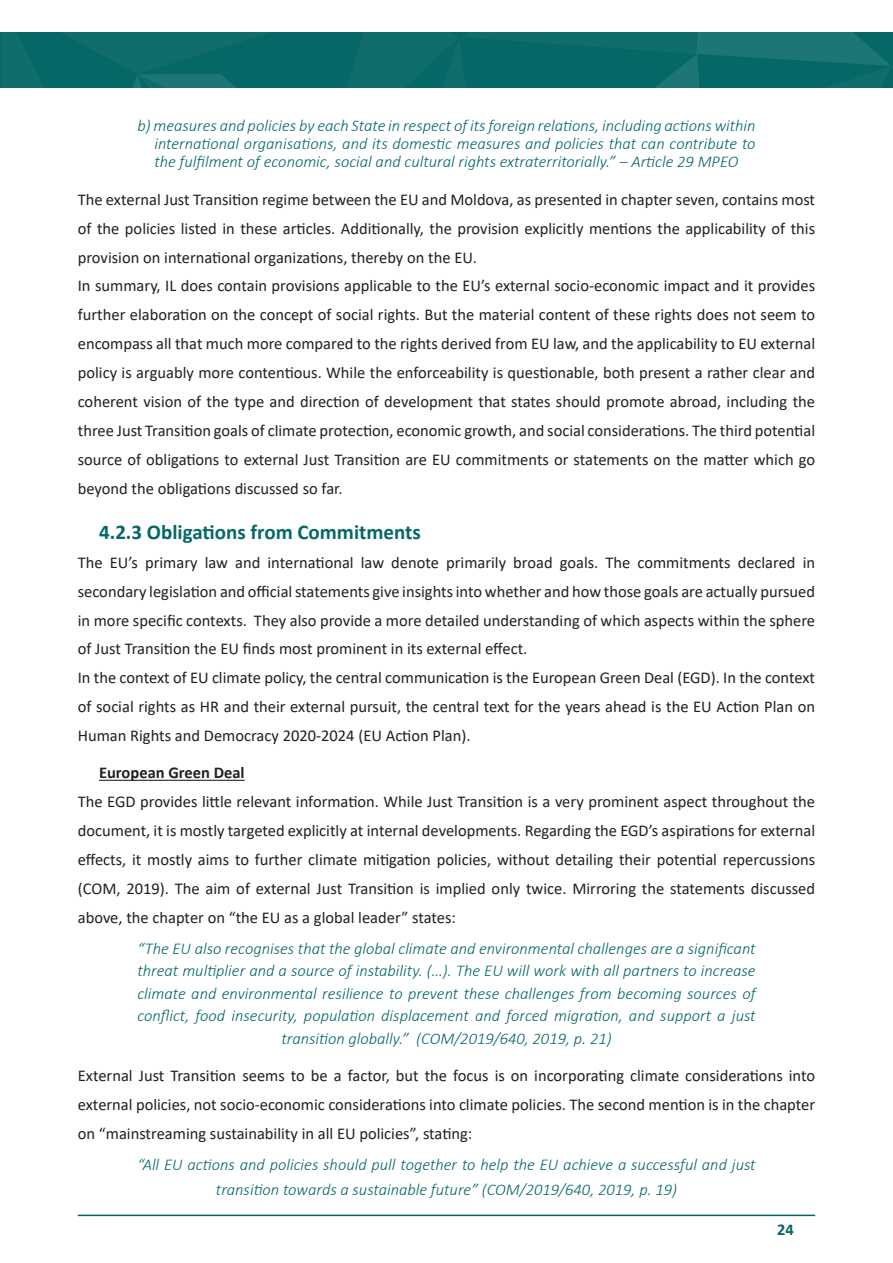
<style>
.page{position:relative;width:893px;height:1263px;background:#fff}
.page>*{position:absolute;margin:0;border:0;box-sizing:border-box;transform-origin:0 0}
.t1{font:700 21px "Calibri";color:#056766}
.t2{font:16.5px/28.8px "Calibri";color:#231f20}
.t3{font:italic 300 16.5px/22.5px "Calibri";color:#056766;text-align:center}
.t4{font:700 16.5px "Calibri";color:#231f20}
.t5{font:700 16.5px "Calibri";color:#056766}
</style>
<div class="page">
<hr style="left:78px;top:1214px;width:737px;height:2px;background:#056766">
<svg style="left:0;top:32px;width:893px;height:55px;background:#0b6a69"></svg>
<hr style="left:99px;top:780px;width:146px;height:1px;background:#231f20">
<p class="t3" style="left:154px;top:117px;width:603px;line-height:18px;text-align:justify;text-indent:-17px">b) measures and policies by each State in respect of its foreign relations, including actions within international organisations, and its domestic measures and policies that can contribute to the fulfilment of economic, social and cultural rights extraterritorially.” – Article 29 MPEO</p>
<p class="t2" style="left:78px;top:185px;width:739px">The external Just Transition regime between the EU and Moldova, as presented in chapter seven, contains most of the policies listed in these articles. Additionally, the provision explicitly mentions the applicability of this provision on international organizations, thereby on the EU.<br>In summary, IL does contain provisions applicable to the EU’s external socio-economic impact and it provides further elaboration on the concept of social rights. But the material content of these rights does not seem to encompass all that much more compared to the rights derived from EU law, and the applicability to EU external policy is arguably more contentious. While the enforceability is questionable, both present a rather clear and coherent vision of the type and direction of development that states should promote abroad, including the three Just Transition goals of climate protection, economic growth, and social considerations. The third potential source of obligations to external Just Transition are EU commitments or statements on the matter which go beyond the obligations discussed so far.</p>
<p class="t1" style="left:99px;top:517px;width:323px">4.2.3 Obligations from Commitments</p>
<p class="t2" style="left:78px;top:547px;width:739px">The EU’s primary law and international law denote primarily broad goals. The commitments declared in secondary legislation and official statements give insights into whether and how those goals are actually pursued in more specific contexts. They also provide a more detailed understanding of which aspects within the sphere of Just Transition the EU finds most prominent in its external effect.<br>In the context of EU climate policy, the central communication is the European Green Deal (EGD). In the context of social rights as HR and their external pursuit, the central text for the years ahead is the EU Action Plan on Human Rights and Democracy 2020-2024 (EU Action Plan).</p>
<p class="t4" style="left:99px;top:761px;width:147px">European Green Deal</p>
<p class="t2" style="left:78px;top:787px;width:739px;text-align:justify">The EGD provides little relevant information. While Just Transition is a very prominent aspect throughout the document, it is mostly targeted explicitly at internal developments. Regarding the EGD’s aspirations for external effects, it mostly aims to further climate mitigation policies, without detailing their potential repercussions (COM, 2019). The aim of external Just Transition is implied only twice. Mirroring the statements discussed above, the chapter on “the EU as a global leader” states:</p>
<p class="t3" style="left:137px;top:937px;width:620px">“The EU also recognises that the global climate and environmental challenges are a significant threat multiplier and a source of instability. (…). The EU will work with all partners to increase climate and environmental resilience to prevent these challenges from becoming sources of conflict, food insecurity, population displacement and forced migration, and support a just transition globally.” (COM/2019/640, 2019, p. 21)</p>
<p class="t2" style="left:78px;top:1061px;width:739px;text-align:justify">External Just Transition seems to be a factor, but the focus is on incorporating climate considerations into external policies, not socio-economic considerations into climate policies. The second mention is in the chapter on “mainstreaming sustainability in all EU policies”, stating:</p>
<p class="t3" style="left:137px;top:1152px;width:620px;line-height:24.8px">“All EU actions and policies should pull together to help the EU achieve a successful and just transition towards a sustainable future” (COM/2019/640, 2019, p. 19)</p>
<p class="t5" style="left:777px;top:1218px;width:18px">24</p>
</div>
